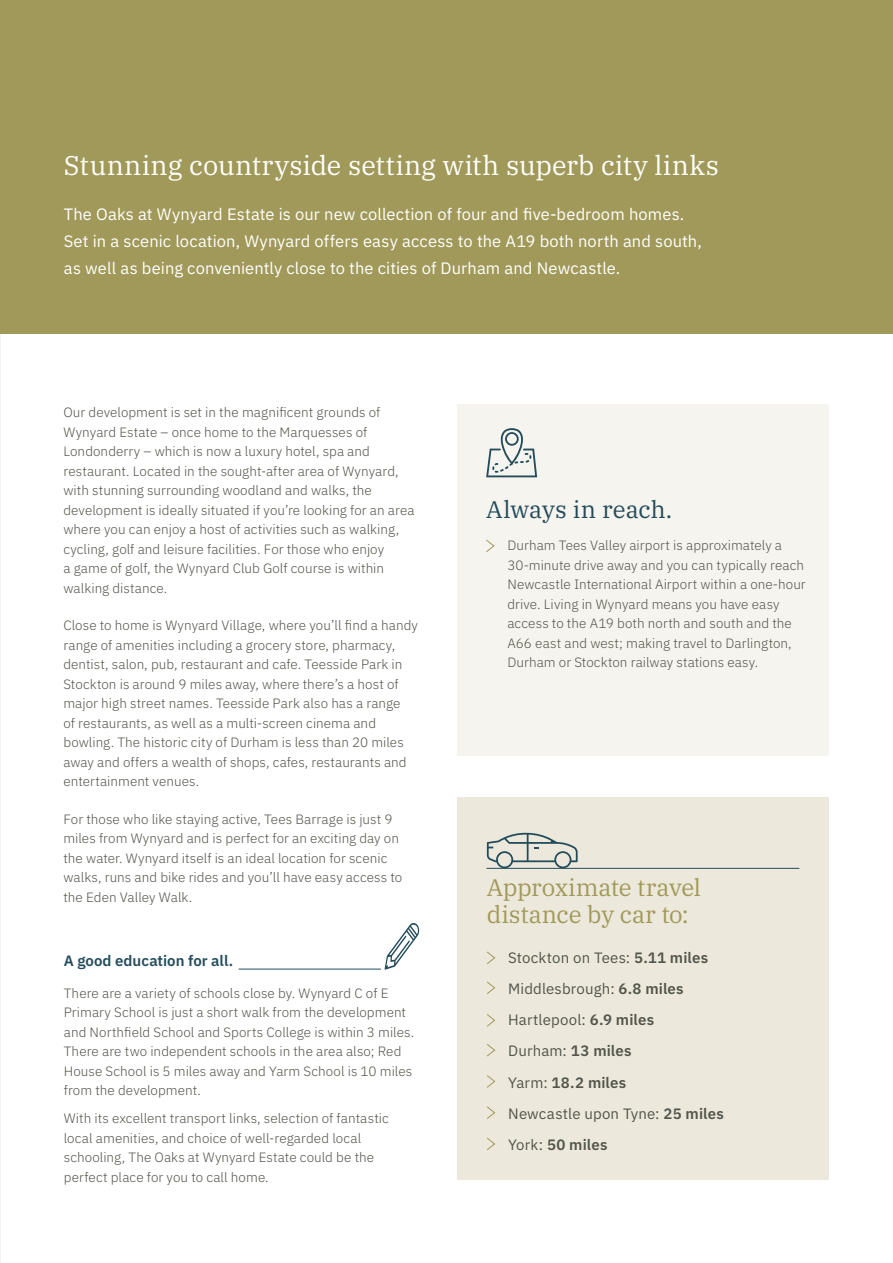
<style>
.page{position:relative;width:893px;height:1263px;background:#fff}
.page>*{position:absolute;margin:0;border:0;box-sizing:border-box;transform-origin:0 0}
.t1{font:27px "IBM Plex Serif";letter-spacing:.01em;color:#fff}
.t2{font:24px/27px "IBM Plex Serif";letter-spacing:-.01em;color:#a19959}
.t3{font:24px "IBM Plex Serif";letter-spacing:.005em;color:#234c5b}
.t4{font:16.5px/27px "IBM Plex Sans";letter-spacing:.005em;color:#fff}
.t5{font:15px/31.2px "IBM Plex Sans";letter-spacing:.01em;color:#53544b}
.t6{font:600 15px "IBM Plex Sans";color:#234c5b}
.t7{font:300 13.5px/19.5px "IBM Plex Sans";letter-spacing:.005em;color:#53544b}
.s1{font-weight:600}
</style>
<div class="page">
<img style="left:0;top:317px;width:1px;height:946px">
<div style="left:0;top:0;width:893px;height:334px;background:#a19959"></div>
<div style="left:457px;top:797px;width:372px;height:383px;background:#ece9dc"></div>
<svg style="left:487px;top:951px;width:9px;height:13px"></svg>
<svg style="left:487px;top:981px;width:9px;height:13px"></svg>
<svg style="left:487px;top:1014px;width:9px;height:13px"></svg>
<svg style="left:487px;top:1044px;width:9px;height:13px"></svg>
<svg style="left:487px;top:1075px;width:9px;height:13px"></svg>
<svg style="left:487px;top:1106px;width:9px;height:13px"></svg>
<svg style="left:487px;top:1137px;width:8px;height:13px"></svg>
<div style="left:457px;top:405px;width:372px;height:351px;background:#f6f4ee"></div>
<svg style="left:486px;top:539px;width:9px;height:13px"></svg>
<svg style="left:487px;top:833px;width:91px;height:35px"></svg>
<hr style="left:487px;top:868px;width:312px;height:1px;background:#234c5b">
<svg style="left:486px;top:428px;width:51px;height:49px"></svg>
<svg style="left:385px;top:923px;width:35px;height:47px"></svg>
<hr style="left:239px;top:969px;width:142px;height:1px;background:#234c5b">
<h1 class="t1" style="left:64px;top:144px;width:657px">Stunning countryside setting with superb city links</h1>
<p class="t4" style="left:64px;top:199px;width:640px">The Oaks at Wynyard Estate is our new collection of four and five-bedroom homes.<br>Set in a scenic location, Wynyard offers easy access to the A19 both north and south, as well as being conveniently close to the cities of Durham and Newcastle.</p>
<p class="t7" style="left:63px;top:402px;width:353px">Our development is set in the magnificent grounds of Wynyard Estate – once home to the Marquesses of Londonderry – which is now a luxury hotel, spa and restaurant. Located in the sought-after area of Wynyard, with stunning surrounding woodland and walks, the development is ideally situated if you’re looking for an area where you can enjoy a host of activities such as walking, cycling, golf and leisure facilities. For those who enjoy<br>a game of golf, the Wynyard Club Golf course is within walking distance.</p>
<p class="t7" style="left:63px;top:615px;width:356px">Close to home is Wynyard Village, where you’ll find a handy range of amenities including a grocery store, pharmacy, dentist, salon, pub, restaurant and cafe. Teesside Park in Stockton is around 9 miles away, where there’s a host of major high street names. Teesside Park also has a range<br>of restaurants, as well as a multi-screen cinema and bowling. The historic city of Durham is less than 20 miles away and offers a wealth of shops, cafes, restaurants and entertainment venues.</p>
<p class="t7" style="left:63px;top:808px;width:340px">For those who like staying active, Tees Barrage is just 9 miles from Wynyard and is perfect for an exciting day on the water. Wynyard itself is an ideal location for scenic walks, runs and bike rides and you’ll have easy access to the Eden Valley Walk.</p>
<p class="t6" style="left:64px;top:948px;width:171px">A good education for all.</p>
<p class="t7" style="left:64px;top:982px;width:352px">There are a variety of schools close by. Wynyard C of E Primary School is just a short walk from the development and Northfield School and Sports College is within 3 miles.<br>There are two independent schools in the area also; Red House School is 5 miles away and Yarm School is 10 miles from the development.</p>
<p class="t7" style="left:64px;top:1108px;width:327px">With its excellent transport links, selection of fantastic local amenities, and choice of well-regarded local schooling, The Oaks at Wynyard Estate could be the perfect place for you to call home.</p>
<h2 class="t3" style="left:486px;top:491px;width:188px">Always in reach.</h2>
<p class="t7" style="left:507px;top:534px;width:300px">Durham Tees Valley airport is approximately a 30-minute drive away and you can typically reach Newcastle International Airport within a one-hour drive. Living in Wynyard means you have easy access to the A19 both north and south and the A66 east and west; making travel to Darlington, Durham or Stockton railway stations easy.</p>
<h2 class="t2" style="left:487px;top:872px;width:216px">Approximate travel distance by car to:</h2>
<p class="t5" style="left:508px;top:940px;width:217px">Stockton on Tees: <span class="s1">5.11 miles<br></span>Middlesbrough: <span class="s1">6.8 miles<br></span>Hartlepool: <span class="s1">6.9 miles<br></span>Durham: <span class="s1">13 miles<br></span>Yarm: <span class="s1">18.2 miles<br></span>Newcastle upon Tyne: <span class="s1">25 miles<br></span>York: <span class="s1">50 miles</span></p>
</div>
